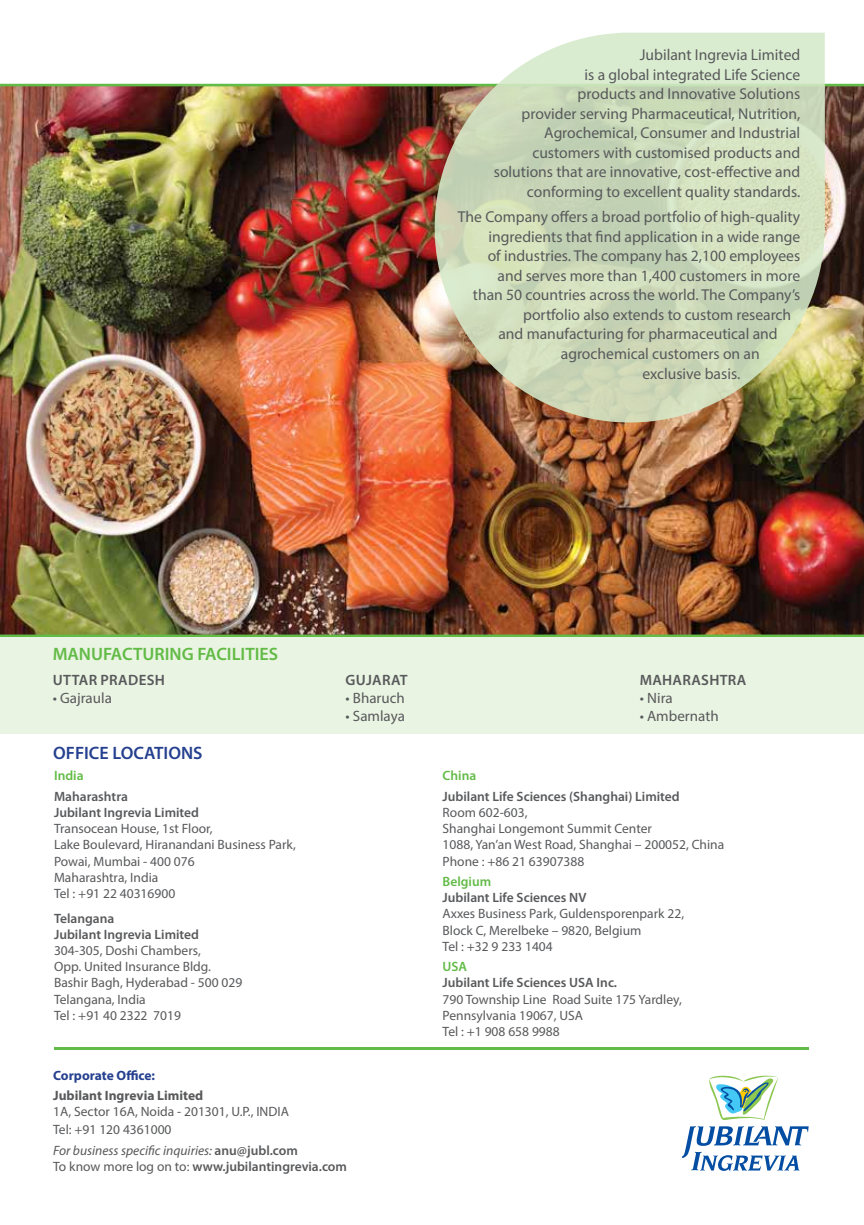
<style>
.page{position:relative;width:864px;height:1225px;background:#fff}
.page>*{position:absolute;margin:0;border:0;box-sizing:border-box;transform-origin:0 0}
.t1{font:600 18px "Myriad Pro";color:#62bb46}
.t2{font:600 18px "Myriad Pro";color:#25408f}
.t3{font:15.75px/19.5px "Myriad Pro";color:#58595b;text-align:right}
.t4{font:15px "Myriad Pro";color:#58595b}
.t5{font:600 15px "Myriad Pro";letter-spacing:.02em;color:#58595b}
.t6{font:13.5px/16.2px "Myriad Pro";color:#58595b}
.t7{font:600 13.5px/16.2px "Myriad Pro";color:#58595b}
.t8{font:700 13.5px "Myriad Pro";color:#58595b}
.t9{font:600 13.5px "Myriad Pro";color:#62bb46}
.t10{font:700 13.5px "Myriad Pro";color:#25408f}
.s1{font-weight:400;font-style:italic}
.s2{font-weight:400}
</style>
<div class="page">
<img style="left:0;top:84px;width:863px;height:553px">
<svg style="left:709px;top:1075px;width:69px;height:45px"></svg>
<svg style="left:682px;top:1126px;width:126px;height:45px"></svg>
<hr style="left:54px;top:1047px;width:754px;height:2px;background:#62bb46">
<div style="left:0;top:637px;width:863px;height:97px;background:#eaf4e3"></div>
<svg style="left:434px;top:33px;width:390px;height:389px;background:#c9d1b1"></svg>
<p class="t1" style="left:53px;top:642px;width:227px">MANUFACTU RING FACILITIES</p>
<p class="t3" style="left:493px;top:45px;width:308px">Jubilant Ingrevia Limited<br>is a global integrated Life Science<br>products and Innovative Solutions<br>provider serving Pharmaceutical, Nutrition, Agrochemical, Consumer and Industrial customers with customised products and solutions that are innovative, cost-effective and conforming to excellent quality standards.</p>
<p class="t3" style="left:458px;top:207px;width:343px">The Company offers a broad portfolio of high-quality</p>
<p class="t3" style="left:488px;top:227px;width:313px">ingredients that find application in a wide range</p>
<p class="t3" style="left:487px;top:246px;width:314px">of industries. The company has 2,100 employees</p>
<p class="t3" style="left:497px;top:266px;width:304px">and serves more than 1,400 customers in more</p>
<p class="t3" style="left:472px;top:285px;width:329px">than 50 countries across the world. The Company’s</p>
<p class="t3" style="left:523px;top:305px;width:269px">portfolio also extends to custom research</p>
<p class="t3" style="left:498px;top:324px;width:281px">and manufacturing for pharmaceutical and</p>
<p class="t3" style="left:560px;top:344px;width:200px">agrochemical customers on an</p>
<p class="t3" style="left:642px;top:363px;width:99px">exclusive basis.</p>
<p class="t5" style="left:53px;top:670px;width:58px">uttar pra</p>
<p class="t5" style="left:128px;top:670px;width:38px">desh</p>
<p class="t5" style="left:345px;top:670px;width:63px">GUJARAT</p>
<p class="t5" style="left:639px;top:670px;width:43px">Maharas</p>
<p class="t5" style="left:709px;top:670px;width:29px">htra</p>
<p class="t4" style="left:53px;top:689px;width:61px">• Gajraula</p>
<p class="t4" style="left:345px;top:689px;width:61px">• Bharuch</p>
<p class="t4" style="left:639px;top:689px;width:34px">• Nira</p>
<p class="t4" style="left:345px;top:707px;width:61px">• Samlaya</p>
<p class="t4" style="left:639px;top:707px;width:80px">• Ambernath</p>
<p class="t2" style="left:53px;top:741px;width:151px">OFFICE LOCATIONS</p>
<p class="t9" style="left:54px;top:767px;width:31px">India</p>
<p class="t7" style="left:54px;top:787px;width:146px">Maharashtra<br>Jubilant Ingrevia Limited</p>
<p class="t6" style="left:54px;top:820px;width:243px">Transocean House, 1st Floor,<br>Lake Boulevard, Hiranandani Business Park,<br>Powai, Mumbai - 400 076<br>Maharashtra, India<br>Tel : +91 22 40316900</p>
<p class="t7" style="left:54px;top:909px;width:146px">Telangana<br>Jubilant Ingrevia Limited</p>
<p class="t6" style="left:54px;top:942px;width:190px">304-305, Doshi Chambers,<br>Opp. United Insurance Bldg.<br>Bashir Bagh, Hyderabad - 500 029<br>Telangana, India<br>Tel : +91 40 2322 7019</p>
<p class="t10" style="left:53px;top:1066px;width:103px">Corporate Office:</p>
<p class="t8" style="left:53px;top:1086px;width:151px">Jubilant Ingrevia Limited</p>
<p class="t6" style="left:53px;top:1102px;width:237px;line-height:18px">1A, Sector 16A, Noida - 201301, U.P., INDIA<br>Tel: +91 120 4361000</p>
<p class="t7" style="left:53px;top:1141px;width:295px"><span class="s1">For business specific inquiries:</span> anu@jubl.com<br><span class="s2">To know more log on to:</span> www.jubilantingrevia.com</p>
<p class="t9" style="left:442px;top:767px;width:35px">China</p>
<p class="t7" style="left:442px;top:787px;width:238px">Jubilant Life Sciences (Shanghai) Limited</p>
<p class="t6" style="left:442px;top:804px;width:283px">Room 602-603,<br>Shanghai Longemont Summit Center<br>1088, Yan’an West Road, Shanghai – 200052, China<br>Phone : +86 21 63907388</p>
<p class="t9" style="left:442px;top:873px;width:50px">Belgium</p>
<p class="t7" style="left:442px;top:889px;width:145px">Jubilant Life Sciences NV</p>
<p class="t6" style="left:442px;top:905px;width:243px">Axxes Business Park, Guldensporenpark 22,<br>Block C, Merelbeke – 9820, Belgium<br>Tel : +32 9 233 1404</p>
<p class="t9" style="left:442px;top:958px;width:26px">USA</p>
<p class="t7" style="left:442px;top:974px;width:176px">Jubilant Life Sciences USA Inc.</p>
<p class="t6" style="left:442px;top:990px;width:240px">790 Township Line Road Suite 175 Yardley,<br>Pennsylvania 19067, USA<br>Tel : +1 908 658 9988</p>
</div>
